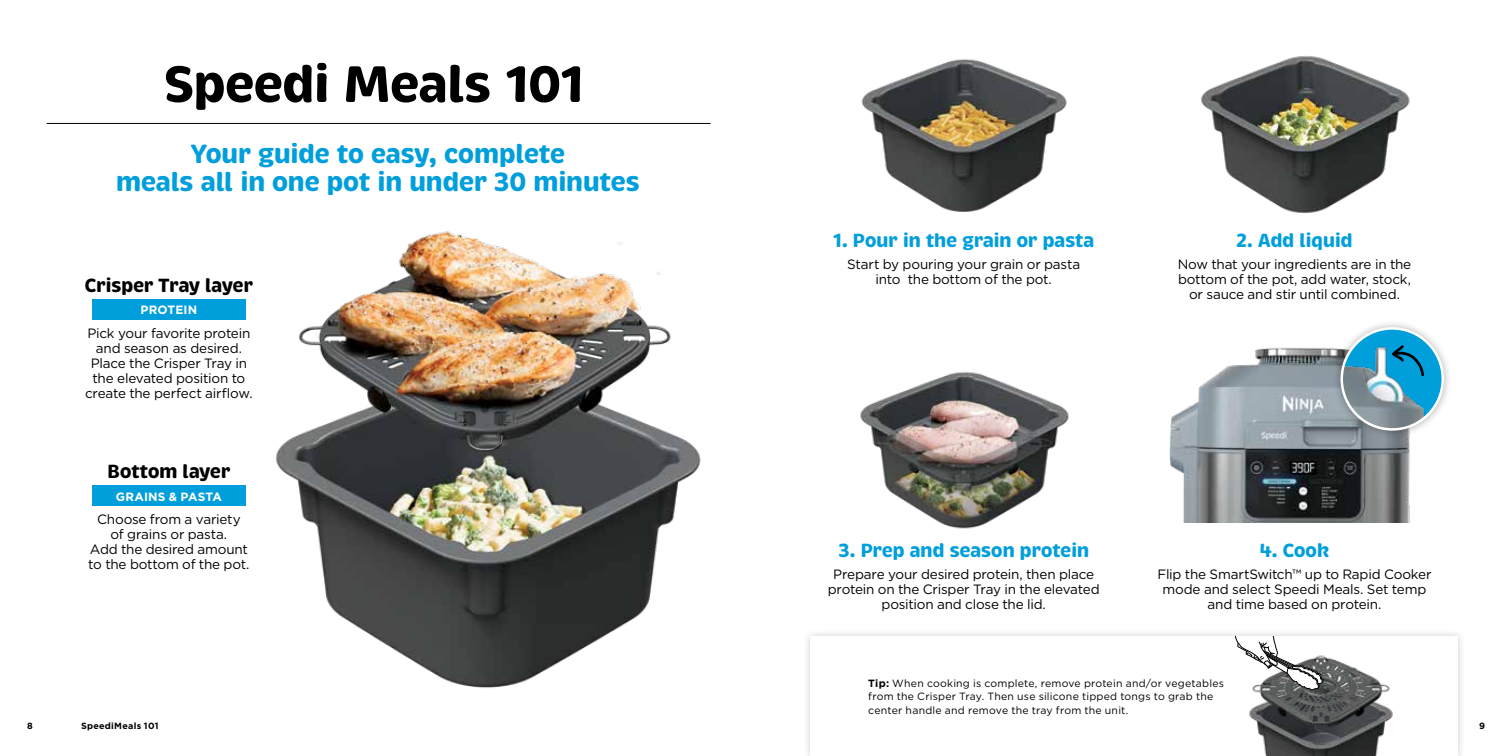
<style>
.page{position:relative;width:1512px;height:756px;background:#fff}
.page>*{position:absolute;margin:0;border:0;box-sizing:border-box;transform-origin:0 0}
.t1{font:700 52.5px "Brevia";letter-spacing:-.035em;color:#000}
.t2{font:700 27px/28.5px "Brevia";letter-spacing:-.03em;color:#009fdb;text-align:center}
.t3{font:700 19.5px "Brevia";letter-spacing:-.03em;color:#009fdb}
.t4{font:700 19.5px "Brevia";letter-spacing:-.035em;color:#000}
.t5{font:13.5px/15px "Gotham";letter-spacing:-.015em;color:#000;text-align:center}
.t6{font:700 12px "Gotham";letter-spacing:.01em;color:#fff}
.t7{font:10.5px/13.5px "Gotham";letter-spacing:.02em;color:#000}
.t8{font:700 9px "Gotham";letter-spacing:.03em;color:#000}
.s1{font-weight:700}
</style>
<div class="page">
<div style="left:92px;top:300px;width:154px;height:20px;background:#009fdb"></div>
<div style="left:92px;top:486px;width:154px;height:20px;background:#009fdb"></div>
<hr style="left:47px;top:123px;width:664px;height:1px;background:#000">
<img style="left:861px;top:59px;width:206px;height:153px">
<img style="left:860px;top:371px;width:209px;height:158px">
<img style="left:276px;top:231px;width:425px;height:457px">
<img style="left:1200px;top:56px;width:210px;height:158px">
<img style="left:1169px;top:347px;width:241px;height:176px">
<div style="left:1332px;top:319px;width:120px;height:120px;background:#000;opacity:.3"></div>
<img style="left:1342px;top:328px;width:101px;height:101px;border-radius:50px">
<div style="left:1341px;top:327px;width:103px;height:104px;border:3px solid #fff;border-radius:50%"></div>
<svg style="left:1390px;top:343px;width:36px;height:35px"></svg>
<div style="left:802px;top:628px;width:664px;height:128px;background:#000;opacity:.2"></div>
<div style="left:810px;top:636px;width:648px;height:120px;background:#fff"></div>
<img style="left:1249px;top:708px;width:135px;height:48px">
<img style="left:1252px;top:656px;width:141px;height:77px">
<svg style="left:1234px;top:636px;width:90px;height:54px"></svg>
<h1 class="t1" style="left:164px;top:51px;width:422px">Speedi Meals 101</h1>
<h2 class="t2" style="left:116px;top:139px;width:526px">Your guide to easy, complete<br>meals all in one pot in under 30 minutes</h2>
<h3 class="t4" style="left:85px;top:273px;width:170px">Crisper Tray layer</h3>
<p class="t6" style="left:141px;top:302px;width:58px">PROTEIN</p>
<p class="t5" style="left:85px;top:326px;width:169px">Pick your favorite protein and season as desired.<br>Place the Crisper Tray in the elevated position to create the perfect airflow.</p>
<h3 class="t4" style="left:107px;top:460px;width:125px">Bottom layer</h3>
<p class="t6" style="left:116px;top:488px;width:108px">GRAINS &amp; PASTA</p>
<p class="t5" style="left:88px;top:512px;width:163px">Choose from a variety<br>of grains or pasta.<br>Add the desired amount to the bottom of the pot.</p>
<h3 class="t3" style="left:833px;top:228px;width:263px">1. Pour in the grain or pasta</h3>
<p class="t5" style="left:847px;top:256px;width:235px">Start by pouring your grain or pasta into the bottom of the pot.</p>
<h3 class="t3" style="left:1236px;top:228px;width:118px">2. Add liquid</h3>
<p class="t5" style="left:1178px;top:256px;width:235px">Now that your ingredients are in the bottom of the pot, add water, stock, or sauce and stir until combined.</p>
<h3 class="t3" style="left:838px;top:538px;width:253px">3. Prep and season protein</h3>
<p class="t5" style="left:828px;top:566px;width:273px">Prepare your desired protein, then place protein on the Crisper Tray in the elevated position and close the lid.</p>
<h3 class="t3" style="left:1259px;top:538px;width:72px">4. Cook</h3>
<p class="t5" style="left:1157px;top:566px;width:276px">Flip the SmartSwitch™ up to Rapid Cooker mode and select Speedi Meals. Set temp and time based on protein.</p>
<p class="t7" style="left:868px;top:676px;width:357px"><span class="s1">Tip:</span> When cooking is complete, remove protein and/or vegetables from the Crisper Tray. Then use silicone tipped tongs to grab the center handle and remove the tray from the unit.</p>
<p class="t8" style="left:27px;top:720px;width:7px">8</p>
<p class="t8" style="left:81px;top:720px;width:79px">SpeediMeals 101</p>
<p class="t8" style="left:1479px;top:720px;width:7px">9</p>
</div>
